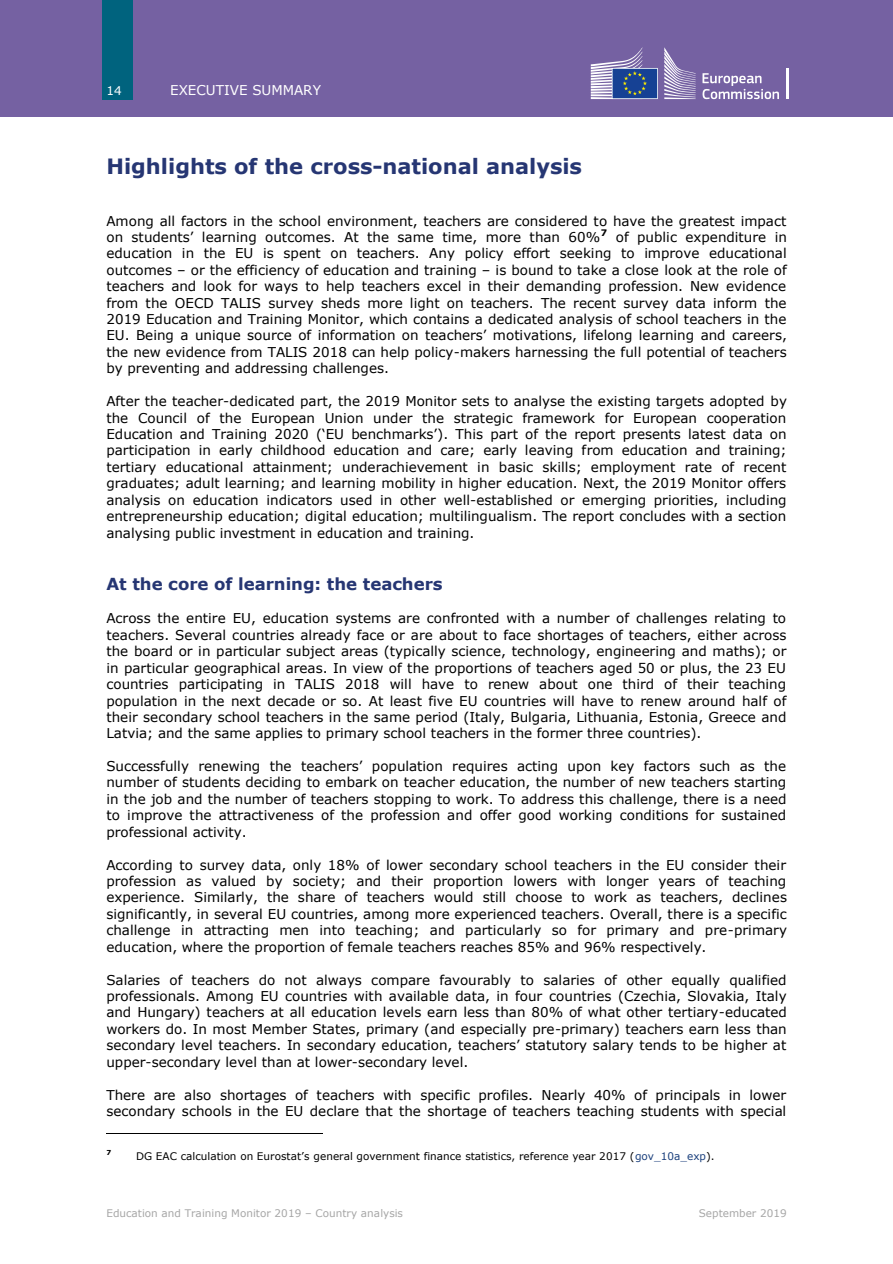
<style>
.page{position:relative;width:893px;height:1264px;background:#fff}
.page>*{position:absolute;margin:0;border:0;box-sizing:border-box;transform-origin:0 0}
.t1{font:700 21px "Verdana";color:#263673}
.t2{font:700 16.5px "Verdana";color:#263673}
.t3{font:13.5px/16.4px "Verdana";color:#000;text-align:justify}
.t4{font:13.5px "Verdana";color:#fff}
.t5{font:12px "Verdana";color:#fff}
.t6{font:10.5px "Verdana";letter-spacing:.005em;color:#000}
.t7{font:10.5px "Verdana";color:#a6a6a6}
.t8{font:700 6.9px "Verdana";color:#000}
.s1{color:#1a3f7c}
</style>
<div class="page">
<div style="left:0;top:0;width:893px;height:116px;background:#7561a2"></div>
<div style="left:103px;top:0;width:30px;height:99px;background:#00637e"></div>
<svg style="left:703px;top:73px;width:76px;height:26px"></svg>
<hr style="left:786px;top:68px;width:2px;height:31px;background:#fff">
<svg style="left:664px;top:47px;width:32px;height:52px"></svg>
<svg style="left:591px;top:47px;width:67px;height:52px"></svg>
<hr style="left:106px;top:1132px;width:216px;height:1px;background:#000">
<p class="t5" style="left:106px;top:82px;width:17px">14</p>
<p class="t4" style="left:170px;top:81px;width:152px">EXECUTIVE SUMMARY</p>
<h1 class="t1" style="left:106px;top:153px;width:477px">Highlights of the cross-national analysis</h1>
<p class="t3" style="left:106px;top:212px;width:682px">Among all factors in the school environment, teachers are considered to have the greatest impact on students’ learning outcomes. At the same time, more than 60%<sup>7</sup> of public expenditure in education in the EU is spent on teachers. Any policy effort seeking to improve educational outcomes – or the efficiency of education and training – is bound to take a close look at the role of teachers and look for ways to help teachers excel in their demanding profession. New evidence from the OECD TALIS survey sheds more light on teachers. The recent survey data inform the 2019 Education and Training Monitor, which contains a dedicated analysis of school teachers in the EU. Being a unique source of information on teachers’ motivations, lifelong learning and careers, the new evidence from TALIS 2018 can help policy-makers harnessing the full potential of teachers by preventing and addressing challenges.</p>
<p class="t3" style="left:106px;top:392px;width:682px">After the teacher-dedicated part, the 2019 Monitor sets to analyse the existing targets adopted by the Council of the European Union under the strategic framework for European cooperation Education and Training 2020 (‘EU benchmarks’). This part of the report presents latest data on participation in early childhood education and care; early leaving from education and training; tertiary educational attainment; underachievement in basic skills; employment rate of recent graduates; adult learning; and learning mobility in higher education. Next, the 2019 Monitor offers analysis on education indicators used in other well-established or emerging priorities, including entrepreneurship education; digital education; multilingualism. The report concludes with a section analysing public investment in education and training.</p>
<p class="t2" style="left:106px;top:572px;width:338px">At the core of learning: the teachers</p>
<p class="t3" style="left:106px;top:609px;width:682px">Across the entire EU, education systems are confronted with a number of challenges relating to teachers. Several countries already face or are about to face shortages of teachers, either across the board or in particular subject areas (typically science, technology, engineering and maths); or in particular geographical areas. In view of the proportions of teachers aged 50 or plus, the 23 EU countries participating in TALIS 2018 will have to renew about one third of their teaching population in the next decade or so. At least five EU countries will have to renew around half of their secondary school teachers in the same period (Italy, Bulgaria, Lithuania, Estonia, Greece and Latvia; and the same applies to primary school teachers in the former three countries).</p>
<p class="t3" style="left:106px;top:757px;width:682px">Successfully renewing the teachers’ population requires acting upon key factors such as the number of students deciding to embark on teacher education, the number of new teachers starting in the job and the number of teachers stopping to work. To address this challenge, there is a need to improve the attractiveness of the profession and offer good working conditions for sustained professional activity.</p>
<p class="t3" style="left:106px;top:855px;width:682px">According to survey data, only 18% of lower secondary school teachers in the EU consider their profession as valued by society; and their proportion lowers with longer years of teaching experience. Similarly, the share of teachers would still choose to work as teachers, declines significantly, in several EU countries, among more experienced teachers. Overall, there is a specific challenge in attracting men into teaching; and particularly so for primary and pre-primary education, where the proportion of female teachers reaches 85% and 96% respectively.</p>
<p class="t3" style="left:106px;top:970px;width:682px">Salaries of teachers do not always compare favourably to salaries of other equally qualified professionals. Among EU countries with available data, in four countries (Czechia, Slovakia, Italy and Hungary) teachers at all education levels earn less than 80% of what other tertiary-educated workers do. In most Member States, primary (and especially pre-primary) teachers earn less than secondary level teachers. In secondary education, teachers’ statutory salary tends to be higher at upper-secondary level than at lower-secondary level.</p>
<p class="t3" style="left:106px;top:1085px;width:681px">There are also shortages of teachers with specific profiles. Nearly 40% of principals in lower secondary schools in the EU declare that the shortage of teachers teaching students with special</p>
<p class="t8" style="left:106px;top:1147px;width:6px">7</p>
<p class="t6" style="left:136px;top:1148px;width:580px">DG EAC calculation on Eurostat’s general government finance statistics, reference year 2017 (<span class="s1">gov_10a_exp</span>).</p>
<p class="t7" style="left:106px;top:1205px;width:298px">Education and Training Monitor 2019 – Country analysis</p>
<p class="t7" style="left:699px;top:1205px;width:89px">September 2019</p>
</div>
